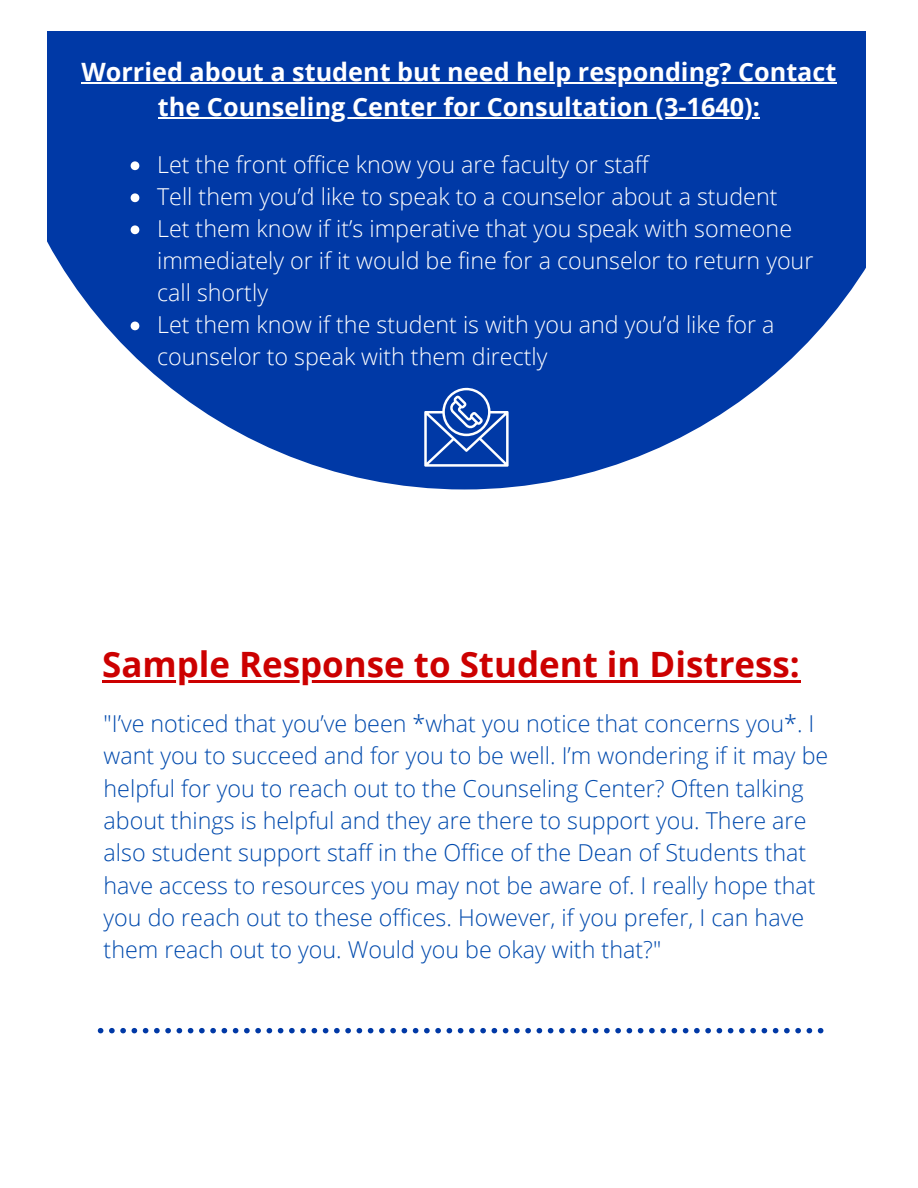
<style>
.page{position:relative;width:918px;height:1188px;background:#fff}
.page>*{position:absolute;margin:0;border:0;box-sizing:border-box;transform-origin:0 0}
.t1{font:700 34.95px "Open Sans";color:#c00}
.t2{font:700 25.2px/35px "Open Sans";color:#fff;text-align:center}
.t3{font:300 23.25px/32.4px "Open Sans";color:#004aad}
.t4{font:300 23.25px/32.1px "Open Sans";color:#fff}
</style>
<div class="page">
<svg style="left:48px;top:31px;width:818px;height:458px;fill:#0039a6"></svg>
<hr style="left:102px;top:680px;width:698px;height:3px;background:#c00">
<svg style="left:131px;top:161px;width:8px;height:9px"></svg>
<svg style="left:131px;top:193px;width:8px;height:9px"></svg>
<svg style="left:131px;top:225px;width:8px;height:9px"></svg>
<svg style="left:131px;top:322px;width:8px;height:8px"></svg>
<svg style="left:424px;top:388px;width:85px;height:79px;background:#3e69bb"></svg>
<hr style="left:82px;top:82px;width:672px;height:2px;background:#fff">
<hr style="left:754px;top:82px;width:82px;height:2px;background:#fff">
<hr style="left:158px;top:117px;width:602px;height:2px;background:#fff">
<svg style="left:98px;top:1028px;width:725px;height:5px"></svg>
<p class="t2" style="left:82px;top:54px;width:756px">Worried about a student but need help responding? Contact the Counseling Center for Consultation (3-1640):</p>
<p class="t4" style="left:157px;top:148px;width:493px">Let the front office know you are faculty or staff</p>
<p class="t4" style="left:157px;top:180px;width:622px">Tell them you’d like to speak to a counselor about a student</p>
<p class="t4" style="left:157px;top:212px;width:658px">Let them know if it’s imperative that you speak with someone immediately or if it would be fine for a counselor to return your call shortly</p>
<p class="t4" style="left:157px;top:308px;width:619px">Let them know if the student is with you and you’d like for a counselor to speak with them directly</p>
<p class="t1" style="left:102px;top:640px;width:699px">Sample Response to Student in Distress:</p>
<p class="t3" style="left:104px;top:707px;width:726px">"I’ve noticed that you’ve been *what you notice that concerns you*. I want you to succeed and for you to be well. I’m wondering if it may be helpful for you to reach out to the Counseling Center? Often talking about things is helpful and they are there to support you. There are also student support staff in the Office of the Dean of Students that have access to resources you may not be aware of. I really hope that you do reach out to these offices. However, if you prefer, I can have them reach out to you. Would you be okay with that?"</p>
</div>
